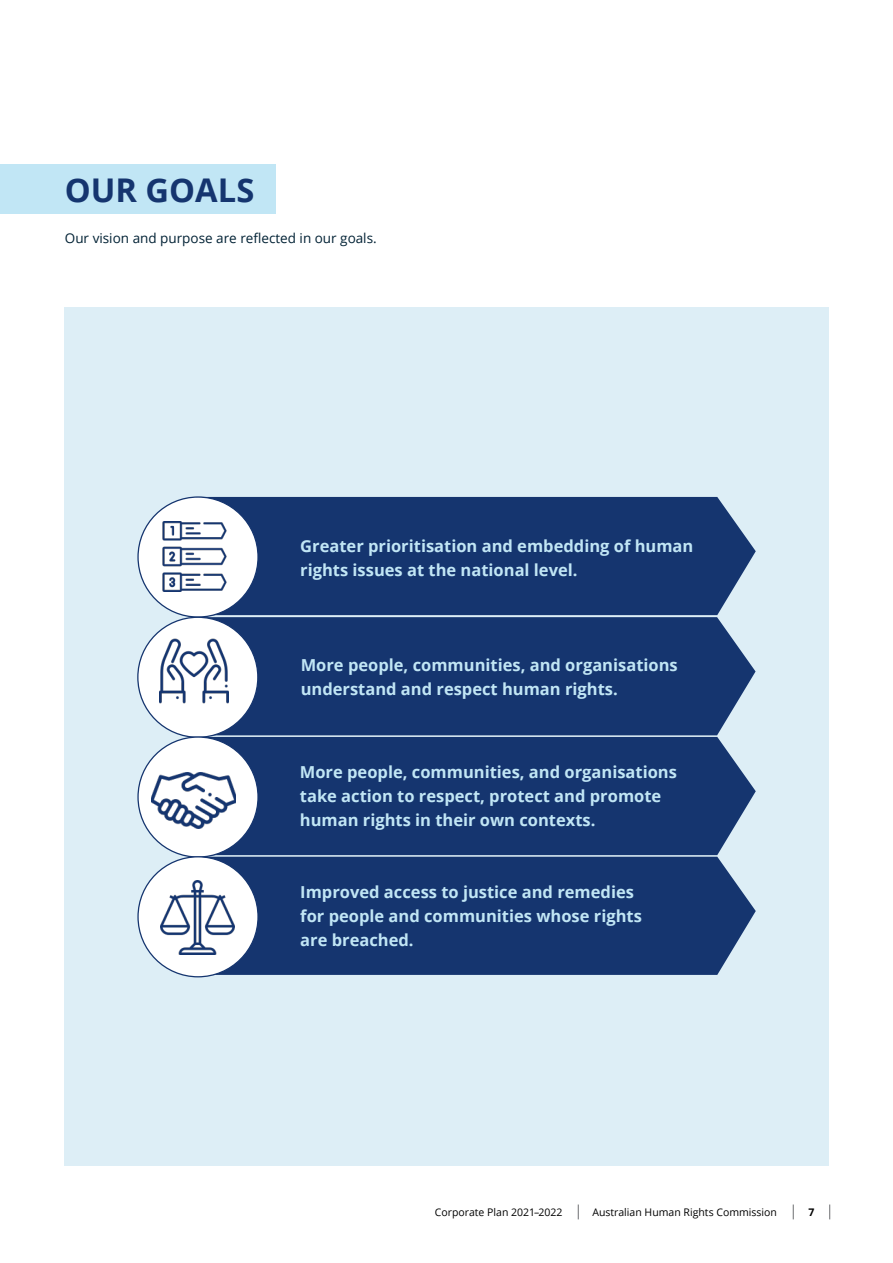
<style>
.page{position:relative;width:893px;height:1263px;background:#fff}
.page>*{position:absolute;margin:0;border:0;box-sizing:border-box;transform-origin:0 0}
.t1{font:700 32.7px "Open Sans";color:#15356f}
.t2{font:700 16.5px/24px "Open Sans";color:#c1e6f5}
.t3{font:13.5px "Open Sans";color:#002134}
.t4{font:10.5px "Open Sans";color:#000}
.t5{font:700 10.5px "Open Sans";color:#000}
</style>
<div class="page">
<svg style="left:829px;top:1204px;width:1px;height:15px"></svg>
<svg style="left:793px;top:1204px;width:1px;height:15px"></svg>
<svg style="left:578px;top:1204px;width:1px;height:15px"></svg>
<div style="left:64px;top:308px;width:765px;height:858px;background:#ddeef6"></div>
<div style="left:0;top:164px;width:276px;height:50px;background:#c1e6f5"></div>
<div style="left:211px;top:497px;width:545px;height:118px;background:#15356f"></div>
<div style="left:206px;top:617px;width:550px;height:118px;background:#15356f"></div>
<div style="left:211px;top:737px;width:545px;height:118px;background:#15356f"></div>
<div style="left:211px;top:857px;width:545px;height:118px;background:#15356f"></div>
<div style="left:138px;top:497px;width:120px;height:120px;background:#fff;border-radius:50%"></div>
<div style="left:138px;top:617px;width:120px;height:120px;background:#fff;border-radius:50%"></div>
<div style="left:138px;top:737px;width:120px;height:120px;background:#fff;border-radius:50%"></div>
<div style="left:138px;top:857px;width:120px;height:120px;background:#fff;border-radius:50%"></div>
<img style="left:162px;top:521px;width:65px;height:71px">
<img style="left:159px;top:638px;width:70px;height:66px">
<img style="left:161px;top:880px;width:74px;height:74px">
<img style="left:152px;top:757px;width:84px;height:87px">
<h1 class="t1" style="left:65px;top:167px;width:191px">OUR GOALS</h1>
<p class="t3" style="left:65px;top:229px;width:313px">Our vision and purpose are reflected in our goals.</p>
<p class="t2" style="left:300px;top:533px;width:395px">Greater prioritisation and embedding of human rights issues at the national level.</p>
<p class="t2" style="left:301px;top:652px;width:379px">More people, communities, and organisations understand and respect human rights.</p>
<p class="t2" style="left:300px;top:760px;width:379px">More people, communities, and organisations take action to respect, protect and promote human rights in their own contexts.</p>
<p class="t2" style="left:300px;top:880px;width:343px">Improved access to justice and remedies for people and communities whose rights are breached.</p>
<p class="t4" style="left:435px;top:1205px;width:129px">Corporate Plan 2021–2022</p>
<p class="t4" style="left:592px;top:1205px;width:186px">Australian Human Rights Commission</p>
<p class="t5" style="left:808px;top:1205px;width:7px">7</p>
</div>
